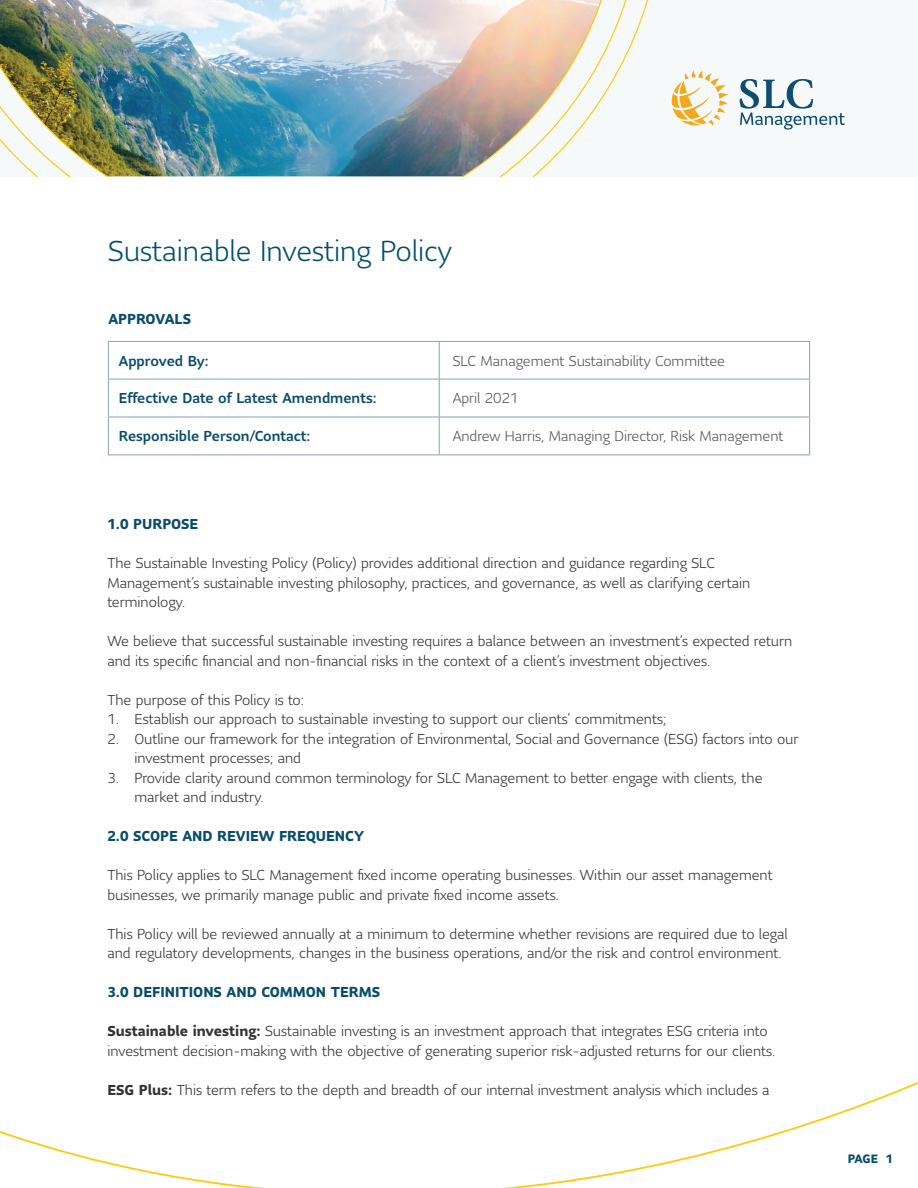
<style>
.page{position:relative;width:918px;height:1188px;background:#fff}
.page>*{position:absolute;margin:0;border:0;box-sizing:border-box;transform-origin:0 0}
.t1{font:300 28.5px "Sun Life Sans";color:#014f6e}
.t2{font:300 14.25px/19.5px "Sun Life Sans";color:#313231}
.t3{font:300 14.25px "Sun Life Sans";color:#545554}
.t4{font:700 14.25px "Sun Life Sans";color:#084c6c}
.t5{font:500 14.25px "Sun Life Sans";color:#084c6c}
.t6{font:700 12px "Sun Life Sans";color:#004b6c}
.s1{font-weight:700}
</style>
<div class="page">
<div style="left:0;top:0;width:918px;height:176px;background:#f6f9fa"></div>
<img style="left:0;top:0;width:620px;height:176px">
<svg style="left:0;top:1082px;width:918px;height:106px"></svg>
<svg style="left:740px;top:79px;width:105px;height:51px"></svg>
<svg style="left:672px;top:70px;width:56px;height:56px"></svg>
<hr style="left:108px;top:342px;width:1px;height:37px;background:#82a6ad">
<hr style="left:439px;top:342px;width:1px;height:37px;background:#82a6ad">
<hr style="left:809px;top:342px;width:1px;height:37px;background:#82a6ad">
<hr style="left:108px;top:379px;width:331px;height:1px;background:#82a6ad">
<hr style="left:108px;top:379px;width:1px;height:38px;background:#82a6ad">
<hr style="left:439px;top:379px;width:371px;height:1px;background:#82a6ad">
<hr style="left:439px;top:379px;width:1px;height:38px;background:#82a6ad">
<hr style="left:809px;top:379px;width:1px;height:38px;background:#82a6ad">
<hr style="left:108px;top:417px;width:331px;height:1px;background:#82a6ad">
<hr style="left:108px;top:417px;width:1px;height:37px;background:#82a6ad">
<hr style="left:439px;top:417px;width:371px;height:1px;background:#82a6ad">
<hr style="left:439px;top:417px;width:1px;height:37px;background:#82a6ad">
<hr style="left:809px;top:417px;width:1px;height:37px;background:#82a6ad">
<hr style="left:108px;top:454px;width:331px;height:1px;background:#82a6ad">
<hr style="left:439px;top:454px;width:371px;height:1px;background:#82a6ad">
<hr style="left:108px;top:341px;width:331px;height:1px;background:#82a6ad">
<hr style="left:439px;top:341px;width:371px;height:1px;background:#82a6ad">
<h1 class="t1" style="left:108px;top:232px;width:346px">Sustainable Investing Policy</h1>
<h2 class="t4" style="left:108px;top:309px;width:84px">APPROVALS</h2>
<h3 class="t5" style="left:119px;top:351px;width:91px">Approved By:</h3>
<h3 class="t3" style="left:453px;top:351px;width:274px">SLC Management Sustainability Committee</h3>
<h3 class="t5" style="left:119px;top:389px;width:259px">Effective Date of Latest Amendments:</h3>
<h3 class="t3" style="left:453px;top:389px;width:68px">April 2021</h3>
<h3 class="t5" style="left:119px;top:427px;width:193px">Responsible Person/Contact:</h3>
<h3 class="t3" style="left:453px;top:427px;width:332px">Andrew Harris, Managing Director, Risk Management</h3>
<h2 class="t4" style="left:107px;top:514px;width:92px">1.0 PURPOSE</h2>
<p class="t2" style="left:107px;top:553px;width:609px">The Sustainable Investing Policy (Policy) provides additional direction and guidance regarding SLC</p>
<p class="t2" style="left:107px;top:573px;width:644px">Management’s sustainable investing philosophy, practices, and governance, as well as clarifying certain terminology.</p>
<p class="t2" style="left:107px;top:631px;width:686px">We believe that successful sustainable investing requires a balance between an investment’s expected return and its specific financial and non-financial risks in the context of a client’s investment objectives.</p>
<p class="t2" style="left:107px;top:690px;width:198px">The purpose of this Policy is to:</p>
<p class="t2" style="left:107px;top:709px;width:560px">1. Establish our approach to sustainable investing to support our clients’ commitments;</p>
<p class="t2" style="left:134px;top:729px;width:666px;text-indent:-27px">2. Outline our framework for the integration of Environmental, Social and Governance (ESG) factors into our investment processes; and</p>
<p class="t2" style="left:134px;top:768px;width:630px;text-indent:-27px">3. Provide clarity around common terminology for SLC Management to better engage with clients, the market and industry.</p>
<h2 class="t4" style="left:107px;top:826px;width:258px">2.0 SCOPE AND REVIEW FREQUENCY</h2>
<p class="t2" style="left:107px;top:865px;width:667px">This Policy applies to SLC Management fixed income operating businesses. Within our asset management businesses, we primarily manage public and private fixed income assets.</p>
<p class="t2" style="left:107px;top:924px;width:682px">This Policy will be reviewed annually at a minimum to determine whether revisions are required due to legal and regulatory developments, changes in the business operations, and/or the risk and control environment.</p>
<p class="t4" style="left:107px;top:982px;width:274px">3.0 DEFINITIONS AND COMMON TERMS</p>
<p class="t2" style="left:107px;top:1021px;width:662px"><span class="s1">Sustainable investing:</span> Sustainable investing is an investment approach that integrates ESG criteria into</p>
<p class="t2" style="left:107px;top:1041px;width:670px">investment decision-making with the objective of generating superior risk-adjusted returns for our clients.</p>
<p class="t2" style="left:107px;top:1080px;width:663px"><span class="s1">ESG Plus:</span> This term refers to the depth and breadth of our internal investment analysis which includes a</p>
<p class="t6" style="left:848px;top:1151px;width:47px">PAGE 1</p>
</div>
